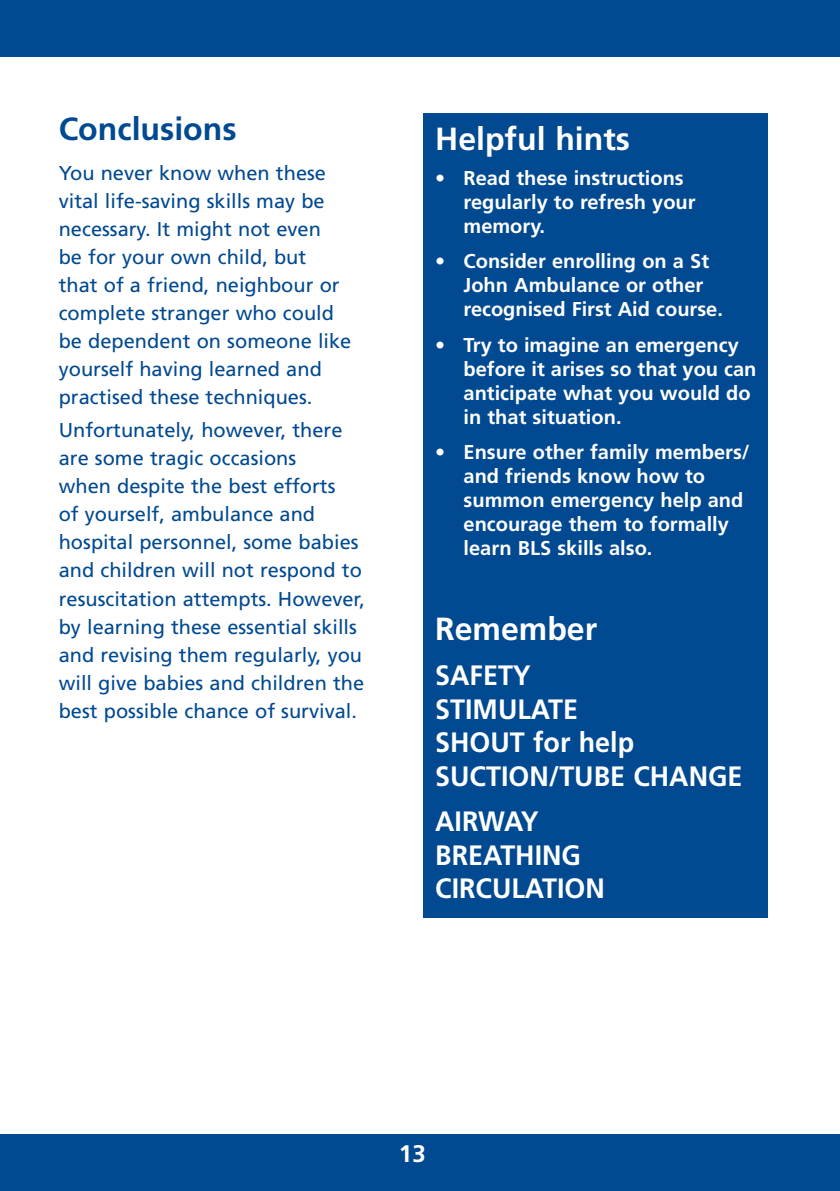
<style>
.page{position:relative;width:840px;height:1191px;background:#fff}
.page>*{position:absolute;margin:0;border:0;box-sizing:border-box;transform-origin:0 0}
.t1{font:700 32px "Frutiger";color:#fff}
.t2{font:700 32px "Frutiger";color:#014990}
.t3{font:700 28px/33.6px "Frutiger";color:#fff;scale:.96 1}
.t4{font:700 24px "Frutiger";color:#fff}
.t5{font:20px/28px "Frutiger";color:#014990}
.t6{font:700 20px/24px "Frutiger";color:#fff}
</style>
<div class="page">
<div style="left:0;top:1134px;width:839px;height:57px;background:#014990"></div>
<div style="left:0;top:0;width:835px;height:57px;background:#014990"></div>
<div style="left:423px;top:113px;width:344px;height:804px;background:#014990"></div>
<h1 class="t2" style="left:59px;top:110px;width:179px">Conclusions</h1>
<p class="t5" style="left:59px;top:158px;width:294px">You never know when these vital life-saving skills may be necessary. It might not even<br>be for your own child, but<br>that of a friend, neighbour or complete stranger who could be dependent on someone like yourself having learned and practised these techniques.</p>
<p class="t5" style="left:59px;top:416px;width:308px">Unfortunately, however, there are some tragic occasions<br>when despite the best efforts<br>of yourself, ambulance and hospital personnel, some babies and children will not respond to resuscitation attempts. However, by learning these essential skills and revising them regularly, you will give babies and children the best possible chance of survival.</p>
<h1 class="t1" style="left:435px;top:120px;width:196px">Helpful hints</h1>
<p class="t6" style="left:463px;top:166px;width:233px;text-indent:-28px">• Read these instructions regularly to refresh your memory.</p>
<p class="t6" style="left:463px;top:249px;width:261px;text-indent:-28px">• Consider enrolling on a St<br>John Ambulance or other recognised First Aid course.</p>
<p class="t6" style="left:463px;top:333px;width:294px;text-indent:-28px">• Try to imagine an emergency before it arises so that you can anticipate what you would do in that situation.</p>
<p class="t6" style="left:463px;top:440px;width:287px;text-indent:-28px">• Ensure other family members/ and friends know how to summon emergency help and encourage them to formally learn BLS skills also.</p>
<h1 class="t1" style="left:435px;top:610px;width:163px">Remember</h1>
<h2 class="t3" style="left:435px;top:658px;width:321px">SAFETY<br>STIMULATE<br>SHOUT for help<br>SUCTION/TUBE CHANGE</h2>
<h2 class="t3" style="left:435px;top:804px;width:178px">AIRWAY<br>BREATHING<br>CIRCULATION</h2>
<p class="t4" style="left:399px;top:1139px;width:28px">13</p>
</div>
